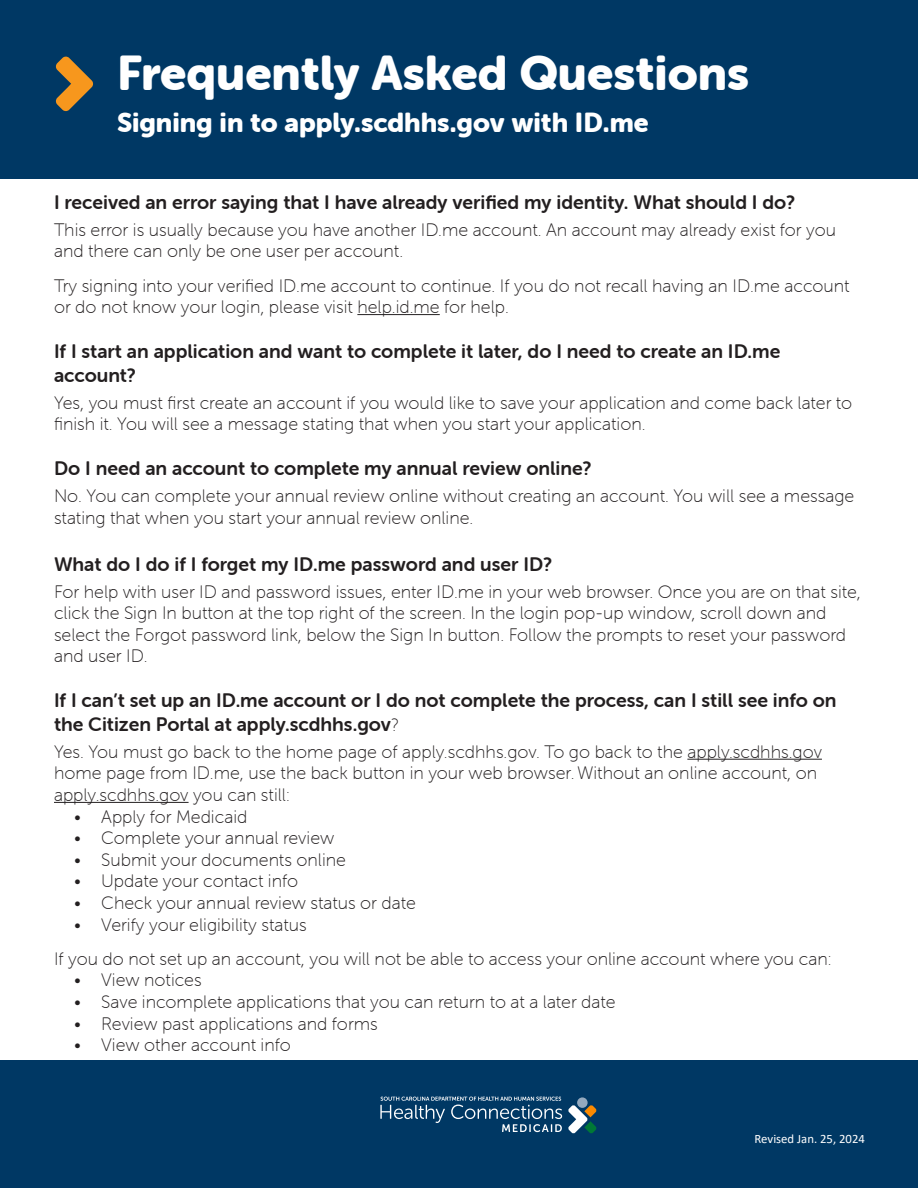
<style>
.page{position:relative;width:918px;height:1188px;background:#fff}
.page>*{position:absolute;margin:0;border:0;box-sizing:border-box;transform-origin:0 0}
.t1{font:48px "Museo Sans Rounded 900";color:#fff}
.t2{font:27px "Museo Sans Rounded 900";color:#fff}
.t3{font:19.5px/23.4px "Museo Sans Rounded 700";color:#231f20}
.t4{font:18px/21.6px "Museo Sans Rounded 100";color:#231f20}
.t5{font:12.75px "Calibri";color:#fff}
.s1{font-family:"Museo Sans Rounded 100";font-size:18px}
</style>
<div class="page">
<div style="left:0;top:1061px;width:918px;height:127px;background:#003864"></div>
<hr style="left:357px;top:314px;width:83px;height:1px;background:#231f20">
<hr style="left:687px;top:759px;width:135px;height:1px;background:#231f20">
<hr style="left:54px;top:802px;width:135px;height:1px;background:#231f20">
<div style="left:0;top:0;width:918px;height:178px;background:#003864"></div>
<svg style="left:568px;top:1105px;width:28px;height:28px"></svg>
<div style="left:577px;top:1097px;width:11px;height:11px;background:#94a9be;border-radius:50%"></div>
<svg style="left:380px;top:1097px;width:182px;height:35px"></svg>
<svg style="left:56px;top:57px;width:37px;height:54px"></svg>
<p class="t1" style="left:117px;top:46px;width:634px">Frequently Asked Questions</p>
<p class="t2" style="left:117px;top:108px;width:533px">Signing in to apply.scdhhs.gov with ID.me</p>
<p class="t3" style="left:54px;top:190px;width:743px">I received an error saying that I have already verified my identity. What should I do?</p>
<p class="t4" style="left:54px;top:219px;width:784px">This error is usually because you have another ID.me account. An account may already exist for you and there can only be one user per account.</p>
<p class="t4" style="left:54px;top:275px;width:797px">Try signing into your verified ID.me account to continue. If you do not recall having an ID.me account or do not know your login, please visit help.id.me for help.</p>
<p class="t3" style="left:54px;top:340px;width:728px">If I start an application and want to complete it later, do I need to create an ID.me account?</p>
<p class="t4" style="left:54px;top:392px;width:800px">Yes, you must first create an account if you would like to save your application and come back later to finish it. You will see a message stating that when you start your application.</p>
<p class="t3" style="left:54px;top:457px;width:539px">Do I need an account to complete my annual review online?</p>
<p class="t4" style="left:54px;top:485px;width:802px">No. You can complete your annual review online without creating an account. You will see a message stating that when you start your annual review online.</p>
<p class="t3" style="left:54px;top:552px;width:500px">What do I do if I forget my ID.me password and user ID?</p>
<p class="t4" style="left:54px;top:581px;width:808px">For help with user ID and password issues, enter ID.me in your web browser. Once you are on that site, click the Sign In button at the top right of the screen. In the login pop-up window, scroll down and select the Forgot password link, below the Sign In button. Follow the prompts to reset your password and user ID.</p>
<p class="t3" style="left:54px;top:689px;width:784px">If I can’t set up an ID.me account or I do not complete the process, can I still see info on the Citizen Portal at apply.scdhhs.gov<span class="s1">?</span></p>
<p class="t4" style="left:54px;top:741px;width:769px">Yes. You must go back to the home page of apply.scdhhs.gov. To go back to the apply.scdhhs.gov home page from ID.me, use the back button in your web browser.Without an online account, on apply.scdhhs.gov you can still:</p>
<p class="t4" style="left:74px;top:806px;width:175px">• Apply for Medicaid</p>
<p class="t4" style="left:74px;top:827px;width:262px">• Complete your annual review</p>
<p class="t4" style="left:74px;top:849px;width:273px">• Submit your documents online</p>
<p class="t4" style="left:74px;top:871px;width:225px">• Update your contact info</p>
<p class="t4" style="left:74px;top:892px;width:343px">• Check your annual review status or date</p>
<p class="t4" style="left:74px;top:914px;width:234px">• Verify your eligibility status</p>
<p class="t4" style="left:54px;top:948px;width:779px">If you do not set up an account, you will not be able to access your online account where you can:</p>
<p class="t4" style="left:74px;top:970px;width:129px">• View notices</p>
<p class="t4" style="left:74px;top:991px;width:543px">• Save incomplete applications that you can return to at a later date</p>
<p class="t4" style="left:74px;top:1013px;width:305px">• Review past applications and forms</p>
<p class="t4" style="left:74px;top:1034px;width:218px">• View other account info</p>
<p class="t5" style="left:755px;top:1130px;width:112px">Revised Jan. 25, 2024</p>
</div>
